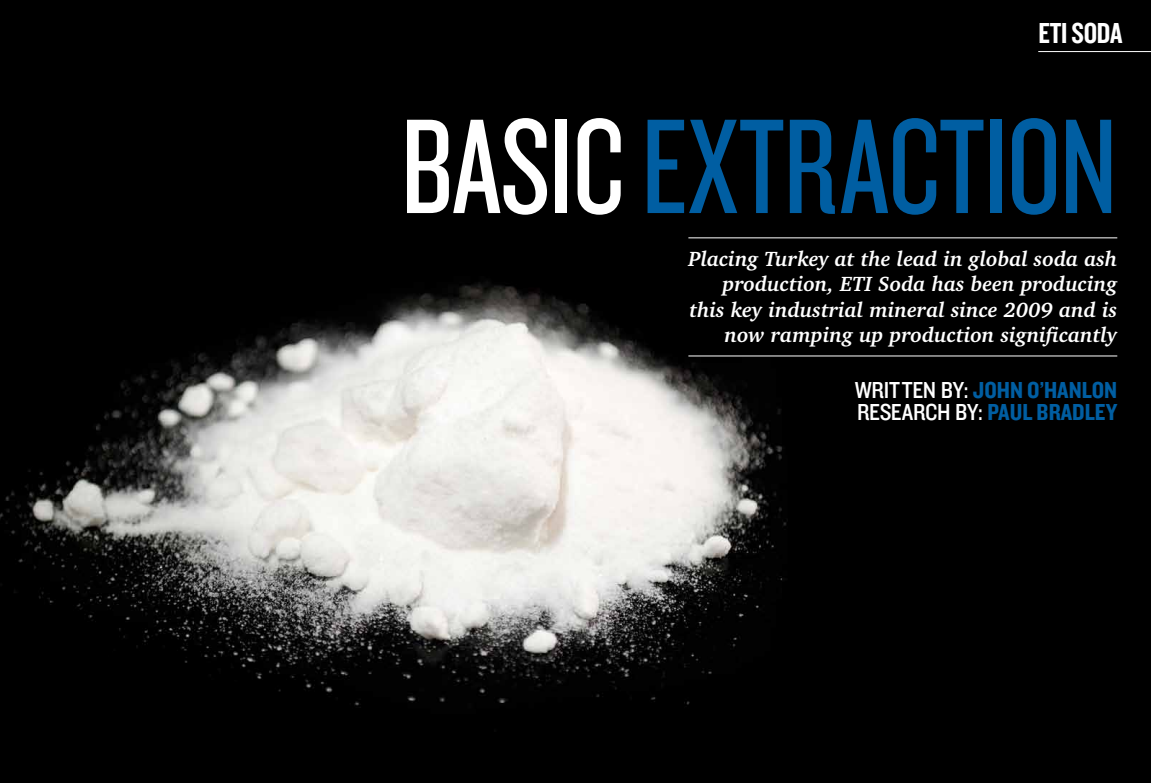
<style>
.page{position:relative;width:1151px;height:783px;background:#fff}
.page>*{position:absolute;margin:0;border:0;box-sizing:border-box;transform-origin:0 0}
.t1{font:140px "Knockout HTF28 Junior Featherwt";letter-spacing:-.01em;color:#005ea2}
.t2{font:30px "Knockout HTF49 Liteweight";letter-spacing:-.01em;color:#fff}
.t3{font:24px "Knockout HTF50 Welterweight";color:#005ea2}
.t4{font:24px "Knockout HTF30 Junior Welterwt";letter-spacing:-.01em;color:#fff}
.t5{font:italic 700 21px/25px "Charter IT Cby BT";color:#fff;text-align:right}
.s1{color:#fff}
.s2{font-family:"Knockout HTF30 Junior Welterwt";color:#fff}
.s3{font-family:"Knockout HTF50 Welterweight";color:#005ea2}
</style>
<div class="page">
<img style="left:0;top:0;width:1151px;height:782px">
<hr style="left:688px;top:237px;width:429px;height:1px;background:#fff">
<hr style="left:688px;top:355px;width:429px;height:1px;background:#fff">
<hr style="left:1038px;top:51px;width:113px;height:1px;background:#fff">
<h2 class="t2" style="left:1038px;top:17px;width:86px">ETI Soda</h2>
<h1 class="t1" style="left:401px;top:97px;width:718px"><span class="s1">BASIC</span> EXTRACTION</h1>
<p class="t5" style="left:688px;top:246px;width:430px">Placing Turkey at the lead in global soda ash production, ETI Soda has been producing this key industrial mineral since 2009 and is now ramping up production significantly</p>
<p class="t3" style="left:855px;top:377px;width:264px"><span class="s2">WRITTEN BY:</span> JOHN O’HANLON</p>
<p class="t4" style="left:857px;top:399px;width:262px">RESEARCH BY: <span class="s3">PAUL BRADLEY</span></p>
</div>
